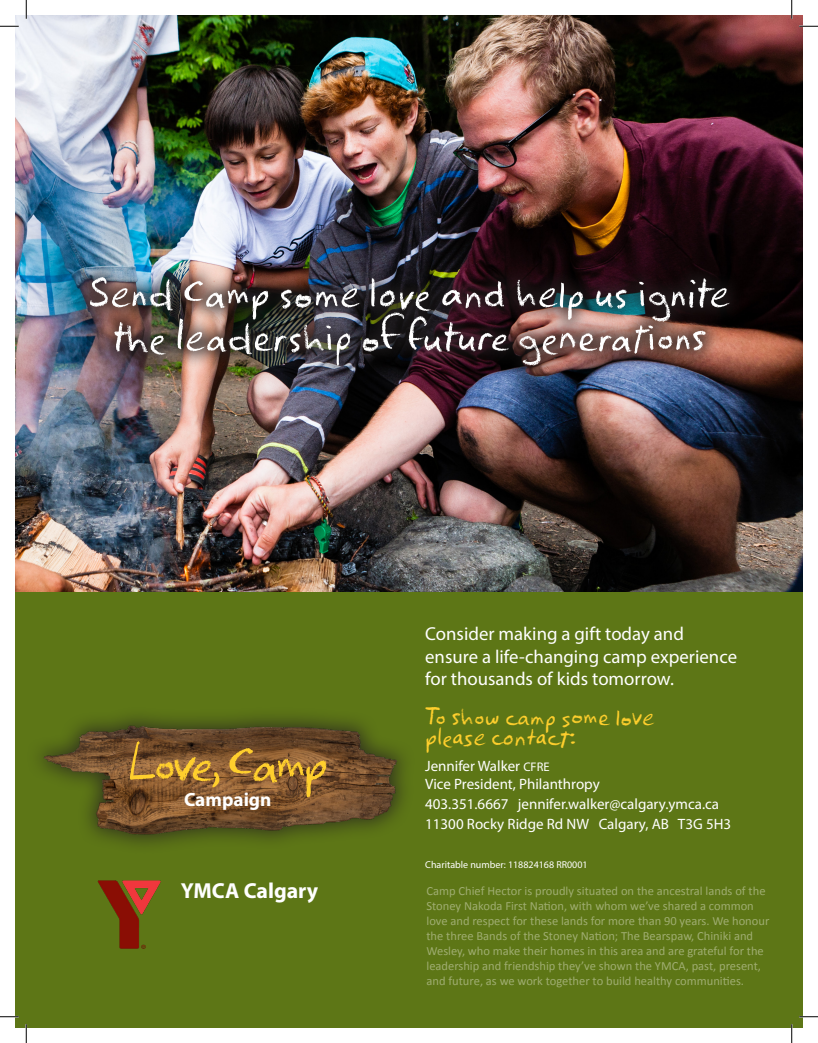
<style>
.page{position:relative;width:818px;height:1043px;background:#fff}
.page>*{position:absolute;margin:0;border:0;box-sizing:border-box;transform-origin:0 0}
.t1{font:68.62px "YMCA Script";letter-spacing:-.05em;color:#ffcf2d}
.t2{font:53.75px/43.8px "YMCA Script";color:#fff;text-align:center}
.t3{font:32.5px "YMCA Script";color:#ffcf2d}
.t4{font:700 21.75px "Myriad Pro";color:#fff}
.t5{font:700 19.25px "Myriad Pro";color:#fff}
.t6{font:18.75px/22.5px "Myriad Pro";color:#fff}
.t7{font:15px/18px "Myriad Pro";color:#fff}
.t8{font:12.5px/15px "Calibri";color:#9fad71}
.t9{font:10px "Myriad Pro";color:#fff}
.s1{font-size:12.5px}
</style>
<div class="page">
<div style="left:15px;top:591px;width:787px;height:437px;background:#5d7616"></div>
<img style="left:15px;top:15px;width:787px;height:576px">
<div style="left:73px;top:260px;width:673px;height:123px;background:#231f20;opacity:.75"></div>
<img style="left:40px;top:716px;width:359px;height:129px">
<img style="left:97px;top:880px;width:64px;height:69px">
<svg style="left:0;top:25px;width:19px;height:2px"></svg>
<svg style="left:799px;top:25px;width:19px;height:2px"></svg>
<svg style="left:0;top:1016px;width:19px;height:1px"></svg>
<svg style="left:799px;top:1015px;width:19px;height:2px"></svg>
<svg style="left:25px;top:0;width:2px;height:19px"></svg>
<svg style="left:25px;top:1024px;width:2px;height:18px"></svg>
<svg style="left:790px;top:0;width:2px;height:19px"></svg>
<svg style="left:790px;top:1024px;width:2px;height:18px"></svg>
<h2 class="t2" style="left:88px;top:272px;width:640px">Send Camp some love and help us ignite the leadership of future generations</h2>
<h1 class="t1" style="left:127px;top:724px;width:203px">Love, Camp</h1>
<h3 class="t5" style="left:184px;top:787px;width:89px">Campaign</h3>
<h3 class="t4" style="left:181px;top:876px;width:139px">YMCA Calgary</h3>
<h3 class="t6" style="left:425px;top:622px;width:313px">Consider making a gift today and ensure a life-changing camp experience for thousands of kids tomorrow.</h3>
<h3 class="t3" style="left:425px;top:698px;width:229px">To show camp some love</h3>
<h3 class="t3" style="left:425px;top:718px;width:152px">please contact:</h3>
<p class="t7" style="left:425px;top:756px;width:176px">Jennifer Walker <span class="s1">CFRE<br></span>Vice President, Philanthropy</p>
<p class="t7" style="left:425px;top:793px;width:307px;line-height:20px">403.351.6667 jennifer.walker@calgary.ymca.ca<br>11300 Rocky Ridge Rd NW Calgary, AB T3G 5H3</p>
<p class="t9" style="left:425px;top:858px;width:164px">Charitable number: 118824168 RR0001</p>
<p class="t8" style="left:426px;top:882px;width:344px">Camp Chief Hector is proudly situated on the ancestral lands of the Stoney Nakoda First Nation, with whom we’ve shared a common love and respect for these lands for more than 90 years. We honour the three Bands of the Stoney Nation; The Bearspaw, Chiniki and Wesley, who make their homes in this area and are grateful for the leadership and friendship they’ve shown the YMCA, past, present, and future, as we work together to build healthy communities.</p>
</div>
